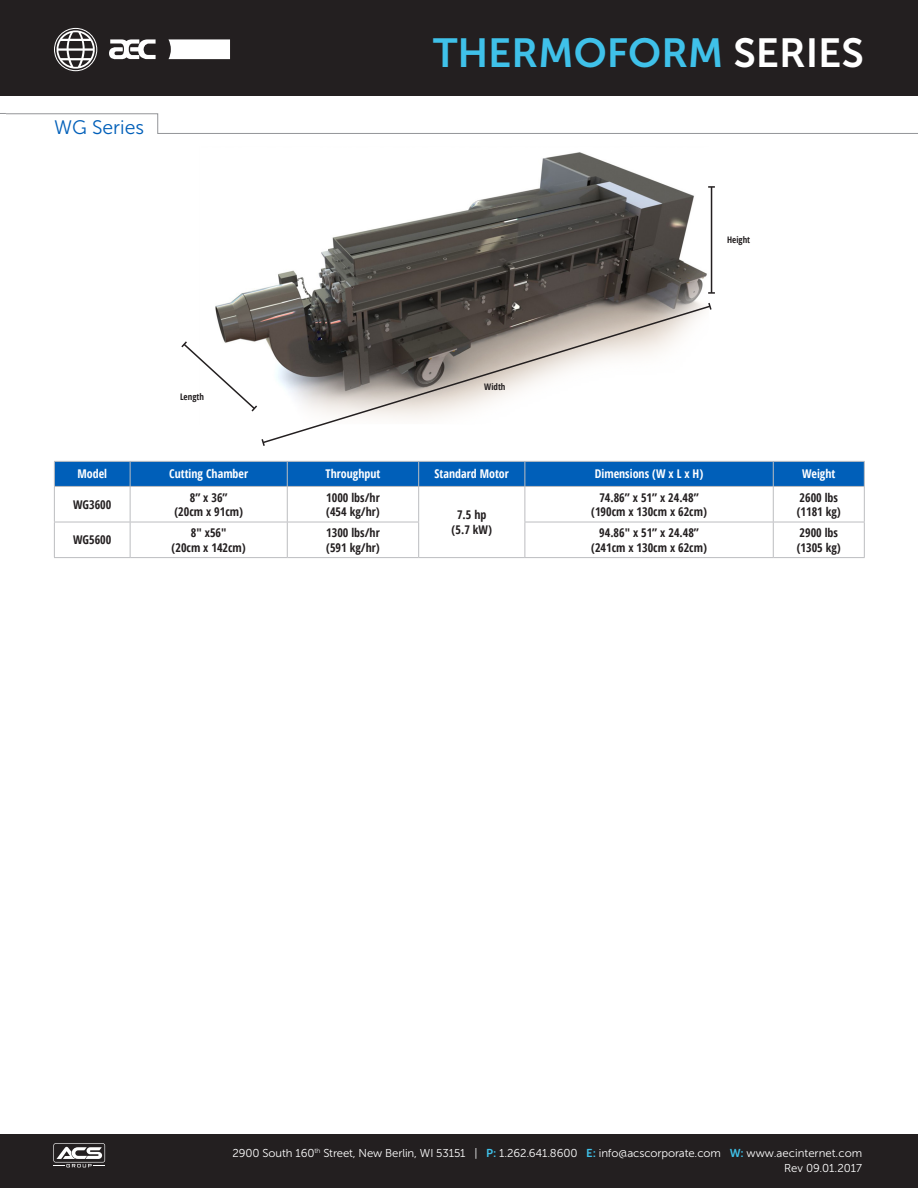
<style>
.page{position:relative;width:918px;height:1188px;background:#fff}
.page>*{position:absolute;margin:0;border:0;box-sizing:border-box;transform-origin:0 0}
.t1{font:40.5px "Museo Sans 700";color:#3fc1e9}
.page-text-featured-p{font:19.5px "Museo Sans 300";color:#005fb9}
.t2{font:700 condensed 12px "Open Sans";color:#231f20}
.t3{font:700 condensed 12px "Open Sans";color:#fff}
.t4{font:11.4px "Museo Sans 300";letter-spacing:-.01em;color:#fff}
.t5{font:700 condensed 9px "Open Sans";color:#231f20}
.s1{color:#fff}
.s2{font-family:"Museo Sans 700";color:#3fc1e9}
</style>
<div class="page">
<div style="left:0;top:0;width:918px;height:95px;background:#231f20"></div>
<div style="left:0;top:1134px;width:918px;height:54px;background:#231f20"></div>
<svg style="left:53px;top:1143px;width:52px;height:24px"></svg>
<svg style="left:168px;top:39px;width:62px;height:20px"></svg>
<svg style="left:54px;top:28px;width:43px;height:43px"></svg>
<svg style="left:109px;top:39px;width:47px;height:20px"></svg>
<img style="left:215px;top:152px;width:498px;height:189px">
<svg style="left:54px;top:461px;width:811px;height:25px;background:#0863b9"></svg>
<hr style="left:54px;top:486px;width:76px;height:1px;background:#bcbdc0">
<hr style="left:54px;top:487px;width:1px;height:35px;background:#bcbdc0">
<hr style="left:130px;top:486px;width:157px;height:1px;background:#bcbdc0">
<hr style="left:130px;top:487px;width:1px;height:35px;background:#bcbdc0">
<hr style="left:287px;top:486px;width:132px;height:1px;background:#bcbdc0">
<hr style="left:287px;top:487px;width:1px;height:35px;background:#bcbdc0">
<hr style="left:419px;top:486px;width:106px;height:1px;background:#bcbdc0">
<hr style="left:418px;top:487px;width:1px;height:35px;background:#bcbdc0">
<hr style="left:525px;top:486px;width:248px;height:1px;background:#bcbdc0">
<hr style="left:525px;top:487px;width:1px;height:35px;background:#bcbdc0">
<hr style="left:773px;top:486px;width:92px;height:1px;background:#bcbdc0">
<hr style="left:773px;top:487px;width:1px;height:35px;background:#bcbdc0">
<hr style="left:864px;top:487px;width:1px;height:35px;background:#bcbdc0">
<hr style="left:54px;top:522px;width:76px;height:1px;background:#bcbdc0">
<hr style="left:54px;top:522px;width:1px;height:35px;background:#bcbdc0">
<hr style="left:130px;top:522px;width:157px;height:1px;background:#bcbdc0">
<hr style="left:130px;top:522px;width:1px;height:35px;background:#bcbdc0">
<hr style="left:287px;top:522px;width:132px;height:1px;background:#bcbdc0">
<hr style="left:287px;top:522px;width:1px;height:35px;background:#bcbdc0">
<hr style="left:418px;top:522px;width:1px;height:35px;background:#bcbdc0">
<hr style="left:525px;top:522px;width:248px;height:1px;background:#bcbdc0">
<hr style="left:525px;top:522px;width:1px;height:35px;background:#bcbdc0">
<hr style="left:773px;top:522px;width:92px;height:1px;background:#bcbdc0">
<hr style="left:773px;top:522px;width:1px;height:35px;background:#bcbdc0">
<hr style="left:864px;top:522px;width:1px;height:35px;background:#bcbdc0">
<hr style="left:54px;top:557px;width:76px;height:1px;background:#bcbdc0">
<hr style="left:130px;top:557px;width:157px;height:1px;background:#bcbdc0">
<hr style="left:287px;top:557px;width:132px;height:1px;background:#bcbdc0">
<hr style="left:419px;top:557px;width:106px;height:1px;background:#bcbdc0">
<hr style="left:525px;top:557px;width:248px;height:1px;background:#bcbdc0">
<hr style="left:773px;top:557px;width:92px;height:1px;background:#bcbdc0">
<svg style="left:261px;top:304px;width:451px;height:139px"></svg>
<svg style="left:707px;top:301px;width:6px;height:10px"></svg>
<svg style="left:261px;top:437px;width:5px;height:9px"></svg>
<svg style="left:181px;top:340px;width:78px;height:72px"></svg>
<hr style="left:711px;top:187px;width:1px;height:106px;background:#231f20">
<svg style="left:708px;top:292px;width:7px;height:2px"></svg>
<svg style="left:708px;top:186px;width:7px;height:2px"></svg>
<svg style="left:0;top:95px;width:918px;height:39px"></svg>
<p class="page-text-featured-p" style="left:54px;top:117px;width:92px">WG Series</p>
<p class="t5" style="left:180px;top:390px;width:25px">Length</p>
<p class="t1" style="left:433px;top:30px;width:432px">THERMOFORM <span class="s1">SERIES</span></p>
<p class="t5" style="left:484px;top:380px;width:23px">Width</p>
<p class="t5" style="left:727px;top:234px;width:25px">Height</p>
<p class="t3" style="left:77px;top:466px;width:31px">Model</p>
<p class="t3" style="left:169px;top:466px;width:80px">Cutting Chamber</p>
<p class="t3" style="left:326px;top:466px;width:56px">Throughput</p>
<p class="t3" style="left:435px;top:466px;width:76px">Standard Motor</p>
<p class="t3" style="left:595px;top:466px;width:110px">Dimensions (W x L x H)</p>
<p class="t3" style="left:802px;top:466px;width:35px">Weight</p>
<p class="t2" style="left:73px;top:496px;width:40px">WG3600</p>
<p class="t2" style="left:326px;top:489px;width:55px">1000 lbs/hr</p>
<p class="t2" style="left:326px;top:503px;width:55px">(454 kg/hr)</p>
<p class="t2" style="left:457px;top:507px;width:31px">7.5 hp</p>
<p class="t2" style="left:452px;top:521px;width:42px">(5.7 kW)</p>
<p class="t2" style="left:800px;top:489px;width:40px">2600 lbs</p>
<p class="t2" style="left:797px;top:503px;width:46px">(1181 kg)</p>
<p class="t2" style="left:190px;top:489px;width:39px">8” x 36”</p>
<p class="t2" style="left:174px;top:503px;width:70px">(20cm x 91cm)</p>
<p class="t2" style="left:599px;top:489px;width:101px">74.86” x 51” x 24.48”</p>
<p class="t2" style="left:591px;top:503px;width:117px">(190cm x 130cm x 62cm)</p>
<p class="t2" style="left:326px;top:524px;width:55px">1300 lbs/hr</p>
<p class="t2" style="left:326px;top:539px;width:55px">(591 kg/hr)</p>
<p class="t2" style="left:800px;top:524px;width:40px">2900 lbs</p>
<p class="t2" style="left:797px;top:539px;width:46px">(1305 kg)</p>
<p class="t2" style="left:599px;top:524px;width:101px">94.86" x 51” x 24.48”</p>
<p class="t2" style="left:591px;top:539px;width:117px">(241cm x 130cm x 62cm)</p>
<p class="t2" style="left:191px;top:524px;width:37px">8" x56"</p>
<p class="t2" style="left:172px;top:539px;width:76px">(20cm x 142cm)</p>
<p class="t2" style="left:73px;top:532px;width:40px">WG5600</p>
<p class="t4" style="left:233px;top:1147px;width:631px">2900 South 160<sup>th</sup> Street, New Berlin, WI 53151 | <span class="s2">P:</span> 1.262.641.8600 <span class="s2">E:</span> info@acscorporate.com <span class="s2">W:</span> www.aecinternet.com</p>
<p class="t4" style="left:784px;top:1162px;width:80px">Rev 09.01.2017</p>
</div>
